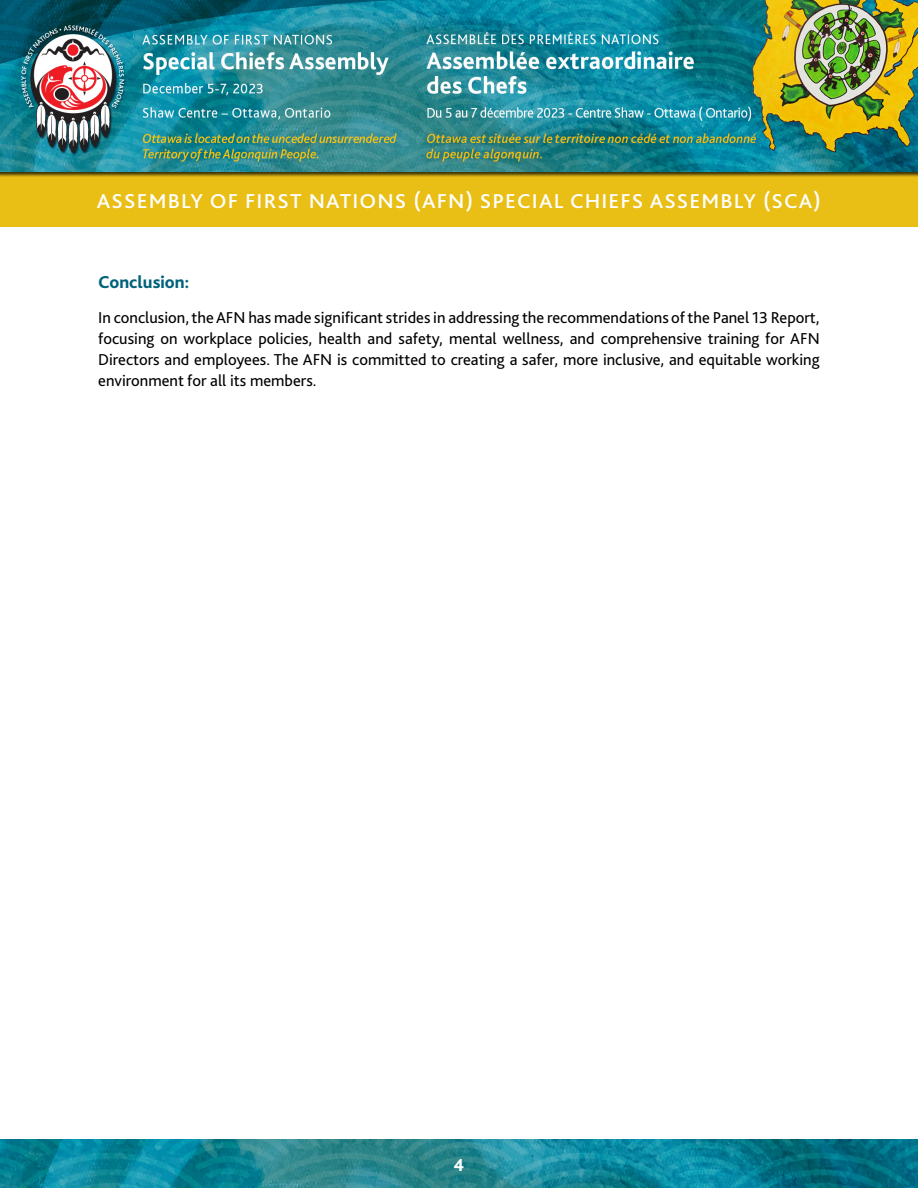
<style>
.page{position:relative;width:918px;height:1188px;background:#fff}
.page>*{position:absolute;margin:0;border:0;box-sizing:border-box;transform-origin:0 0}
.t1{font:500 21px "Bliss 2";letter-spacing:.05em;color:#fff;scale:1.05 1}
.t2{font:800 18px "Bliss 2";color:#00637a}
.t3{font:800 18px "Bliss 2";color:#fff}
.t4{font:16.5px/21px "Bliss 2";color:#000;text-align:justify}
</style>
<div class="page">
<img style="left:0;top:1140px;width:918px;height:48px">
<img style="left:0;top:0;width:918px;height:162px">
<div style="left:0;top:162px;width:918px;height:67px;background:#000;opacity:.75"></div>
<p class="t1" style="left:97px;top:188px;width:691px">ASSEMBLY OF FIRST NATIONS (AFN) SPECIAL CHIEFS ASSEMBLY (SCA)</p>
<p class="t2" style="left:98px;top:271px;width:92px">Conclusion:</p>
<p class="t4" style="left:98px;top:306px;width:723px">In conclusion, the AFN has made significant strides in addressing the recommendations of the Panel 13 Report, focusing on workplace policies, health and safety, mental wellness, and comprehensive training for AFN Directors and employees. The AFN is committed to creating a safer, more inclusive, and equitable working environment for all its members.</p>
<p class="t3" style="left:454px;top:1154px;width:12px">4</p>
</div>
